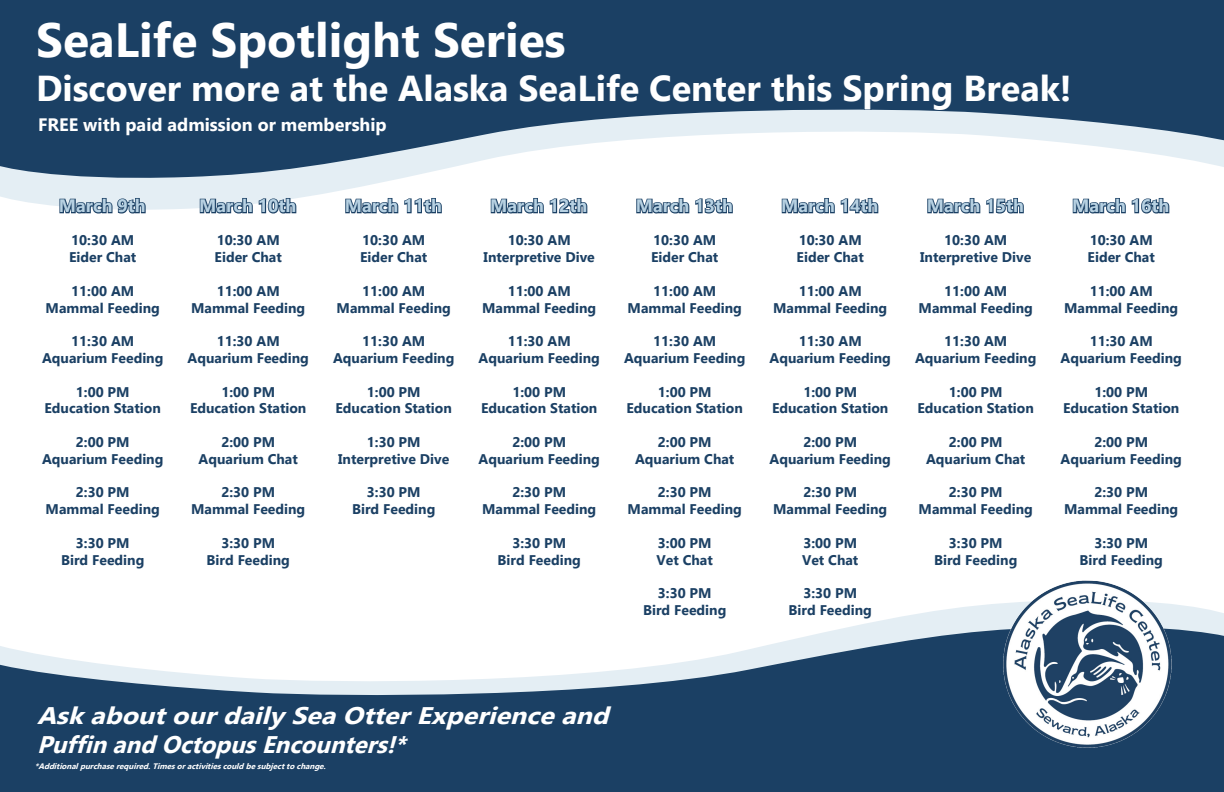
<style>
.page{position:relative;width:1224px;height:792px;background:#fff}
.page>*{position:absolute;margin:0;border:0;box-sizing:border-box;transform-origin:0 0}
.t1{font:700 48px "Gadugi";color:#fff}
.t2{font:700 36px "Gadugi";color:#fff}
.t3{font:italic 700 24px "Gadugi";color:#fff;scale:1.12 1}
.t4{font:italic 700 24px "Gadugi";color:#fff}
.t5{font:700 18px "Gadugi";color:#b7d1e2}
.t6{font:700 18px "Gadugi";color:#fff}
.t7{font:700 14px/16.8px "Gadugi";color:#1b4064;text-align:center}
.t8{font:italic 700 8px "Gadugi";color:#fff}
</style>
<div class="page">
<svg style="left:875px;top:603px;width:349px;height:19px;fill:#e4eef4"></svg>
<svg style="left:0;top:622px;width:1224px;height:170px;fill:#1b4064"></svg>
<svg style="left:0;top:182px;width:382px;height:28px;fill:#e4eef4"></svg>
<svg style="left:0;top:0;width:1224px;height:182px;fill:#1b4064"></svg>
<svg style="left:58px;top:197px;width:89px;height:17px;background:#778fa5"></svg>
<svg style="left:199px;top:197px;width:98px;height:17px;background:#7c92a7"></svg>
<svg style="left:344px;top:197px;width:98px;height:17px"></svg>
<svg style="left:490px;top:198px;width:98px;height:16px"></svg>
<svg style="left:636px;top:198px;width:97px;height:16px"></svg>
<svg style="left:781px;top:198px;width:98px;height:16px"></svg>
<svg style="left:927px;top:198px;width:97px;height:16px"></svg>
<svg style="left:1072px;top:198px;width:98px;height:16px"></svg>
<div style="left:433px;top:19px;width:134px;height:40px;background:#1b4064"></div>
<div style="left:33px;top:704px;width:581px;height:72px;background:#1b4064"></div>
<div style="left:36px;top:18px;width:390px;height:85px;background:#1b4064"></div>
<div style="left:425px;top:73px;width:7px;height:29px;border:2px solid #1b4064"></div>
<div style="left:433px;top:72px;width:75px;height:31px;background:#1b4064"></div>
<div style="left:518px;top:71px;width:122px;height:32px;background:#1b4064"></div>
<div style="left:649px;top:73px;width:114px;height:30px;background:#1b4064"></div>
<div style="left:770px;top:71px;width:64px;height:32px;background:#1b4064"></div>
<div style="left:842px;top:71px;width:111px;height:40px;background:#1b4064"></div>
<div style="left:964px;top:72px;width:107px;height:32px;background:#1b4064"></div>
<img style="left:1002px;top:580px;width:170px;height:169px">
<div style="left:37px;top:115px;width:352px;height:30px;background:#1b4064"></div>
<p class="t1" style="left:36px;top:11px;width:531px">SeaLife Spotlight Series</p>
<p class="t2" style="left:36px;top:66px;width:1037px">Discover more at the Alaska SeaLife Center this Spring Break!</p>
<p class="t6" style="left:38px;top:113px;width:350px">FREE with paid admission or membership</p>
<p class="t5" style="left:59px;top:195px;width:88px">March 9th</p>
<p class="t5" style="left:199px;top:195px;width:99px">March 10th</p>
<p class="t5" style="left:345px;top:195px;width:99px">March 11th</p>
<p class="t5" style="left:490px;top:195px;width:99px">March 12th</p>
<p class="t5" style="left:636px;top:195px;width:99px">March 13th</p>
<p class="t5" style="left:781px;top:195px;width:99px">March 14th</p>
<p class="t5" style="left:927px;top:195px;width:99px">March 15th</p>
<p class="t5" style="left:1072px;top:195px;width:99px">March 16th</p>
<p class="t7" style="left:71px;top:232px;width:65px">10:30 AM</p>
<p class="t7" style="left:69px;top:249px;width:69px">Eider Chat</p>
<p class="t7" style="left:71px;top:282px;width:65px">11:00 AM</p>
<p class="t7" style="left:46px;top:299px;width:116px">Mammal Feeding</p>
<p class="t7" style="left:71px;top:333px;width:65px">11:30 AM</p>
<p class="t7" style="left:42px;top:350px;width:123px">Aquarium Feeding</p>
<p class="t7" style="left:76px;top:383px;width:55px">1:00 PM</p>
<p class="t7" style="left:45px;top:400px;width:118px">Education Station</p>
<p class="t7" style="left:76px;top:434px;width:55px">2:00 PM</p>
<p class="t7" style="left:42px;top:450px;width:123px">Aquarium Feeding</p>
<p class="t7" style="left:46px;top:484px;width:116px">2:30 PM<br>Mammal Feeding</p>
<p class="t7" style="left:76px;top:534px;width:55px">3:30 PM</p>
<p class="t7" style="left:61px;top:551px;width:85px">Bird Feeding</p>
<p class="t7" style="left:217px;top:232px;width:65px">10:30 AM</p>
<p class="t7" style="left:215px;top:249px;width:69px">Eider Chat</p>
<p class="t7" style="left:217px;top:282px;width:65px">11:00 AM</p>
<p class="t7" style="left:191px;top:299px;width:116px">Mammal Feeding</p>
<p class="t7" style="left:217px;top:333px;width:65px">11:30 AM</p>
<p class="t7" style="left:188px;top:350px;width:123px">Aquarium Feeding</p>
<p class="t7" style="left:221px;top:383px;width:55px">1:00 PM</p>
<p class="t7" style="left:190px;top:400px;width:118px">Education Station</p>
<p class="t7" style="left:221px;top:434px;width:55px">2:00 PM</p>
<p class="t7" style="left:199px;top:450px;width:101px">Aquarium Chat</p>
<p class="t7" style="left:191px;top:484px;width:116px">2:30 PM<br>Mammal Feeding</p>
<p class="t7" style="left:221px;top:534px;width:55px">3:30 PM</p>
<p class="t7" style="left:207px;top:551px;width:85px">Bird Feeding</p>
<p class="t7" style="left:362px;top:232px;width:65px">10:30 AM</p>
<p class="t7" style="left:360px;top:249px;width:69px">Eider Chat</p>
<p class="t7" style="left:362px;top:282px;width:65px">11:00 AM</p>
<p class="t7" style="left:337px;top:299px;width:116px">Mammal Feeding</p>
<p class="t7" style="left:362px;top:333px;width:65px">11:30 AM</p>
<p class="t7" style="left:333px;top:350px;width:123px">Aquarium Feeding</p>
<p class="t7" style="left:367px;top:383px;width:55px">1:00 PM</p>
<p class="t7" style="left:336px;top:400px;width:118px">Education Station</p>
<p class="t7" style="left:367px;top:434px;width:55px">1:30 PM</p>
<p class="t7" style="left:338px;top:450px;width:113px">Interpretive Dive</p>
<p class="t7" style="left:367px;top:484px;width:55px">3:30 PM</p>
<p class="t7" style="left:352px;top:501px;width:85px">Bird Feeding</p>
<p class="t7" style="left:508px;top:232px;width:65px">10:30 AM</p>
<p class="t7" style="left:484px;top:249px;width:113px">Interpretive Dive</p>
<p class="t7" style="left:508px;top:282px;width:65px">11:00 AM</p>
<p class="t7" style="left:482px;top:299px;width:116px">Mammal Feeding</p>
<p class="t7" style="left:508px;top:333px;width:65px">11:30 AM</p>
<p class="t7" style="left:479px;top:350px;width:123px">Aquarium Feeding</p>
<p class="t7" style="left:512px;top:383px;width:55px">1:00 PM</p>
<p class="t7" style="left:481px;top:400px;width:118px">Education Station</p>
<p class="t7" style="left:512px;top:434px;width:55px">2:00 PM</p>
<p class="t7" style="left:479px;top:450px;width:123px">Aquarium Feeding</p>
<p class="t7" style="left:482px;top:484px;width:116px">2:30 PM<br>Mammal Feeding</p>
<p class="t7" style="left:512px;top:534px;width:55px">3:30 PM</p>
<p class="t7" style="left:498px;top:551px;width:85px">Bird Feeding</p>
<p class="t7" style="left:653px;top:232px;width:65px">10:30 AM</p>
<p class="t7" style="left:651px;top:249px;width:69px">Eider Chat</p>
<p class="t7" style="left:653px;top:282px;width:65px">11:00 AM</p>
<p class="t7" style="left:628px;top:299px;width:116px">Mammal Feeding</p>
<p class="t7" style="left:653px;top:333px;width:65px">11:30 AM</p>
<p class="t7" style="left:624px;top:350px;width:123px">Aquarium Feeding</p>
<p class="t7" style="left:658px;top:383px;width:55px">1:00 PM</p>
<p class="t7" style="left:627px;top:400px;width:118px">Education Station</p>
<p class="t7" style="left:658px;top:434px;width:55px">2:00 PM</p>
<p class="t7" style="left:635px;top:450px;width:101px">Aquarium Chat</p>
<p class="t7" style="left:628px;top:484px;width:116px">2:30 PM<br>Mammal Feeding</p>
<p class="t7" style="left:658px;top:534px;width:55px">3:00 PM</p>
<p class="t7" style="left:657px;top:551px;width:58px">Vet Chat</p>
<p class="t7" style="left:658px;top:585px;width:55px">3:30 PM</p>
<p class="t7" style="left:643px;top:602px;width:85px">Bird Feeding</p>
<p class="t7" style="left:799px;top:232px;width:65px">10:30 AM</p>
<p class="t7" style="left:797px;top:249px;width:69px">Eider Chat</p>
<p class="t7" style="left:799px;top:282px;width:65px">11:00 AM</p>
<p class="t7" style="left:773px;top:299px;width:116px">Mammal Feeding</p>
<p class="t7" style="left:799px;top:333px;width:65px">11:30 AM</p>
<p class="t7" style="left:770px;top:350px;width:123px">Aquarium Feeding</p>
<p class="t7" style="left:803px;top:383px;width:55px">1:00 PM</p>
<p class="t7" style="left:772px;top:400px;width:118px">Education Station</p>
<p class="t7" style="left:803px;top:434px;width:55px">2:00 PM</p>
<p class="t7" style="left:770px;top:450px;width:123px">Aquarium Feeding</p>
<p class="t7" style="left:773px;top:484px;width:116px">2:30 PM<br>Mammal Feeding</p>
<p class="t7" style="left:803px;top:534px;width:55px">3:00 PM</p>
<p class="t7" style="left:802px;top:551px;width:58px">Vet Chat</p>
<p class="t7" style="left:803px;top:585px;width:55px">3:30 PM</p>
<p class="t7" style="left:789px;top:602px;width:85px">Bird Feeding</p>
<p class="t7" style="left:944px;top:232px;width:65px">10:30 AM</p>
<p class="t7" style="left:920px;top:249px;width:113px">Interpretive Dive</p>
<p class="t7" style="left:944px;top:282px;width:65px">11:00 AM</p>
<p class="t7" style="left:919px;top:299px;width:116px">Mammal Feeding</p>
<p class="t7" style="left:944px;top:333px;width:65px">11:30 AM</p>
<p class="t7" style="left:915px;top:350px;width:123px">Aquarium Feeding</p>
<p class="t7" style="left:949px;top:383px;width:55px">1:00 PM</p>
<p class="t7" style="left:918px;top:400px;width:118px">Education Station</p>
<p class="t7" style="left:949px;top:434px;width:55px">2:00 PM</p>
<p class="t7" style="left:926px;top:450px;width:101px">Aquarium Chat</p>
<p class="t7" style="left:919px;top:484px;width:116px">2:30 PM<br>Mammal Feeding</p>
<p class="t7" style="left:949px;top:534px;width:55px">3:30 PM</p>
<p class="t7" style="left:934px;top:551px;width:85px">Bird Feeding</p>
<p class="t7" style="left:1090px;top:232px;width:65px">10:30 AM</p>
<p class="t7" style="left:1088px;top:249px;width:69px">Eider Chat</p>
<p class="t7" style="left:1090px;top:282px;width:65px">11:00 AM</p>
<p class="t7" style="left:1064px;top:299px;width:116px">Mammal Feeding</p>
<p class="t7" style="left:1090px;top:333px;width:65px">11:30 AM</p>
<p class="t7" style="left:1061px;top:350px;width:123px">Aquarium Feeding</p>
<p class="t7" style="left:1094px;top:383px;width:55px">1:00 PM</p>
<p class="t7" style="left:1063px;top:400px;width:118px">Education Station</p>
<p class="t7" style="left:1094px;top:434px;width:55px">2:00 PM</p>
<p class="t7" style="left:1061px;top:450px;width:123px">Aquarium Feeding</p>
<p class="t7" style="left:1064px;top:484px;width:116px">2:30 PM<br>Mammal Feeding</p>
<p class="t7" style="left:1094px;top:534px;width:55px">3:30 PM</p>
<p class="t7" style="left:1080px;top:551px;width:85px">Bird Feeding</p>
<p class="t3" style="left:37px;top:701px;width:519px">Ask aboutourdaily Sea OtterExperience and</p>
<p class="t4" style="left:37px;top:730px;width:378px">Puffin and OctopusEncounters!*</p>
<p class="t8" style="left:35px;top:761px;width:295px">*Additionalpurchaserequired.Timesoractivitiescould besubjectto change.</p>
</div>
